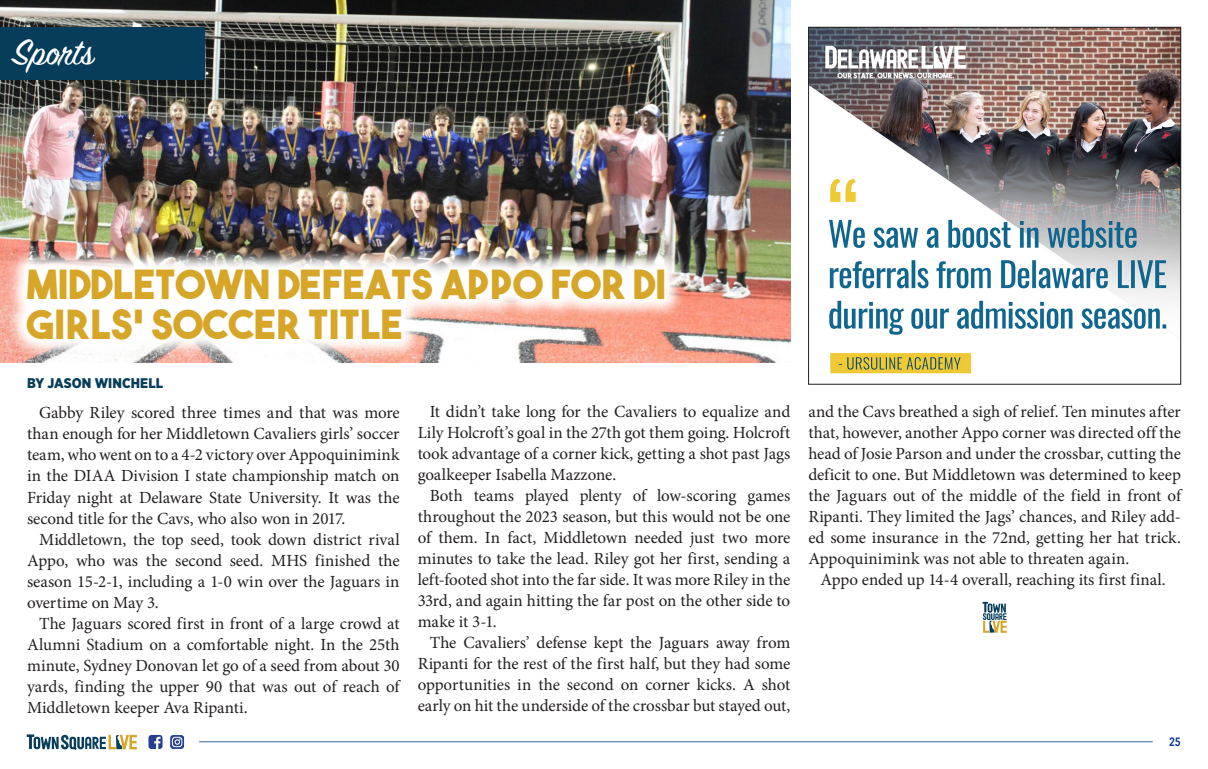
<style>
.page{position:relative;width:1208px;height:769px;background:#fff}
.page>*{position:absolute;margin:0;border:0;box-sizing:border-box;transform-origin:0 0}
.t1{font:40px/40px "The Bold Font";letter-spacing:.01em;color:#d7a628}
.t2{font:40px "Sign Painter House Script";color:#fff}
.body_copy{font:17px/21px "Minion Pro";letter-spacing:-.005em;color:#231f20;text-align:justify}
.t3{font:900 14px "Gotham Narrow";letter-spacing:.005em;color:#073d5a}
.t4{font:600 12px "Avenir Next Condensed";color:#039}
</style>
<div class="page">
<hr style="left:199px;top:740px;width:953px;height:1px;background:#369">
<svg style="left:148px;top:735px;width:14px;height:13px"></svg>
<svg style="left:170px;top:735px;width:14px;height:13px"></svg>
<svg style="left:27px;top:734px;width:110px;height:15px"></svg>
<img style="left:0;top:0;width:790px;height:362px">
<div style="left:0;top:27px;width:204px;height:52px;background:#073d5a"></div>
<img style="left:5px;top:247px;width:680px;height:113px">
<svg style="left:982px;top:601px;width:24px;height:31px"></svg>
<img style="left:810px;top:29px;width:368px;height:345px">
<div style="left:808px;top:27px;width:372px;height:357px;border:1px solid #231f20"></div>
<p class="t2" style="left:13px;top:27px;width:82px">Sports</p>
<p class="t1" style="left:27px;top:263px;width:640px">MIDDLETOWN DEFEATS APPO FOR DI<br>GIRLS’ SOCCER TITLE</p>
<p class="t3" style="left:27px;top:374px;width:138px">BY JASON WINCHELL</p>
<p class="body_copy" style="left:27px;top:402px;width:374px;text-indent:12px">Gabby Riley scored three times and that was more than enough for her Middletown Cavaliers girls’ soccer team, who went on to a 4-2 victory over Appoquinimink in the DIAA Division I state championship match on Friday night at Delaware State University. It was the second title for the Cavs, who also won in 2017.</p>
<p class="body_copy" style="left:27px;top:528px;width:374px;text-indent:12px">Middletown, the top seed, took down district rival Appo, who was the second seed. MHS finished the season 15-2-1, including a 1-0 win over the Jaguars in overtime on May 3.</p>
<p class="body_copy" style="left:27px;top:612px;width:374px;text-indent:12px">The Jaguars scored first in front of a large crowd at Alumni Stadium on a comfortable night. In the 25th minute, Sydney Donovan let go of a seed from about 30 yards, finding the upper 90 that was out of reach of Middletown keeper Ava Ripanti.</p>
<p class="body_copy" style="left:417px;top:401px;width:374px;text-indent:12px">It didn’t take long for the Cavaliers to equalize and Lily Holcroft’s goal in the 27th got them going. Holcroft took advantage of a corner kick, getting a shot past Jags goalkeeper Isabella Mazzone.</p>
<p class="body_copy" style="left:417px;top:485px;width:374px;text-indent:12px">Both teams played plenty of low-scoring games throughout the 2023 season, but this would not be one of them. In fact, Middletown needed just two more minutes to take the lead. Riley got her first, sending a left-footed shot into the far side. It was more Riley in the 33rd, and again hitting the far post on the other side to make it 3-1.</p>
<p class="body_copy" style="left:417px;top:632px;width:374px;text-indent:12px">The Cavaliers’ defense kept the Jaguars away from Ripanti for the rest of the first half, but they had some opportunities in the second on corner kicks. A shot early on hit the underside of the crossbar but stayed out,</p>
<p class="body_copy" style="left:808px;top:401px;width:374px">and the Cavs breathed a sigh of relief. Ten minutes after that, however, another Appo corner was directed off the head of Josie Parson and under the crossbar, cutting the deficit to one. But Middletown was determined to keep the Jaguars out of the middle of the field in front of Ripanti. They limited the Jags’ chances, and Riley add&shy;ed some insurance in the 72nd, getting her hat trick.<br>Appoquinimink was not able to threaten again.</p>
<p class="body_copy" style="left:820px;top:569px;width:347px">Appo ended up 14-4 overall, reaching its first final.</p>
<p class="t4" style="left:1168px;top:731px;width:13px">25</p>
</div>
